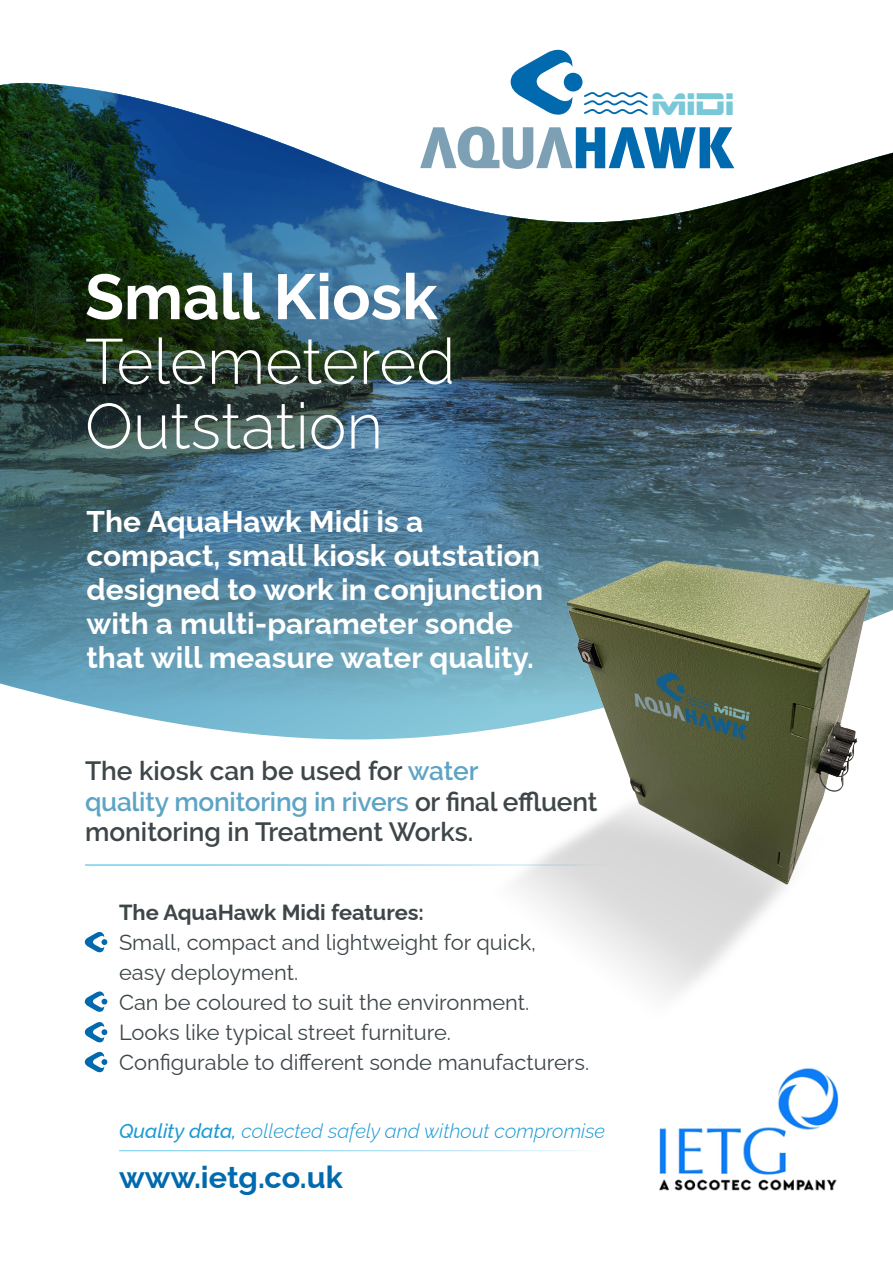
<style>
.page{position:relative;width:893px;height:1263px;background:#fff}
.page>*{position:absolute;margin:0;border:0;box-sizing:border-box;transform-origin:0 0}
.t1{font:300 63.6px/64.7px "Raleway";color:#fff}
.t2{font:43.2px "Space Ranger Laser";color:#79c8d8}
.t3{font:700 30.6px "Raleway";color:#0169ad}
.t4{font:700 29.85px/34.2px "Raleway";color:#fff}
.t5{font:600 26.25px/30px "Raleway";letter-spacing:-.01em;color:#3e4649}
.t6{font:21.9px/30px "Raleway";color:#3e4649}
.t7{font:700 21.9px "Raleway";color:#3e4649}
.t8{font:italic 300 20.1px "Raleway";color:#1c99d4}
.s1{font-weight:700}
.s2{color:#5da4c4}
.s3{font-weight:500}
</style>
<div class="page">
<img style="left:0;top:81px;width:893px;height:524px">
<svg style="left:0;top:605px;width:538px;height:547px"></svg>
<img style="left:659px;top:1085px;width:180px;height:106px">
<hr style="left:119px;top:1150px;width:485px;height:1px;background:#fff">
<hr style="left:85px;top:864px;width:523px;height:2px;background:#fff">
<svg style="left:85px;top:991px;width:22px;height:21px"></svg>
<svg style="left:85px;top:1052px;width:22px;height:20px"></svg>
<svg style="left:85px;top:1022px;width:22px;height:20px"></svg>
<svg style="left:85px;top:932px;width:22px;height:20px"></svg>
<img style="left:420px;top:488px;width:473px;height:597px">
<svg style="left:420px;top:127px;width:314px;height:42px"></svg>
<svg style="left:511px;top:50px;width:61px;height:65px"></svg>
<div style="left:564px;top:73px;width:18px;height:19px;background:#0169ad;border-radius:50%"></div>
<svg style="left:584px;top:92px;width:64px;height:23px"></svg>
<h2 class="t2" style="left:651px;top:85px;width:84px">midi</h2>
<p class="t1" style="left:85px;top:257px;width:372px"><span class="s1">Small Kiosk<br></span>Telemetered<br>Outstation</p>
<p class="t4" style="left:86px;top:501px;width:458px">The AquaHawk Midi is a compact, small kiosk outstation designed to work in conjunction with a multi-parameter sonde that will measure water quality.</p>
<p class="t5" style="left:85px;top:756px;width:514px">The kiosk can be used for <span class="s2">water<br>quality monitoring in rivers</span> or final effluent monitoring in Treatment Works.</p>
<p class="t7" style="left:119px;top:895px;width:306px">The AquaHawk Midi features:</p>
<p class="t6" style="left:119px;top:925px;width:419px">Small, compact and lightweight for quick, easy deployment.</p>
<p class="t6" style="left:119px;top:985px;width:412px">Can be coloured to suit the environment.</p>
<p class="t6" style="left:119px;top:1015px;width:333px">Looks like typical street furniture.</p>
<p class="t6" style="left:119px;top:1045px;width:472px">Configurable to different sonde manufacturers.</p>
<p class="t8" style="left:119px;top:1115px;width:488px"><span class="s3">Quality data,</span> collected safely and without compromise</p>
<p class="t3" style="left:119px;top:1153px;width:225px">www.ietg.co.uk</p>
</div>
